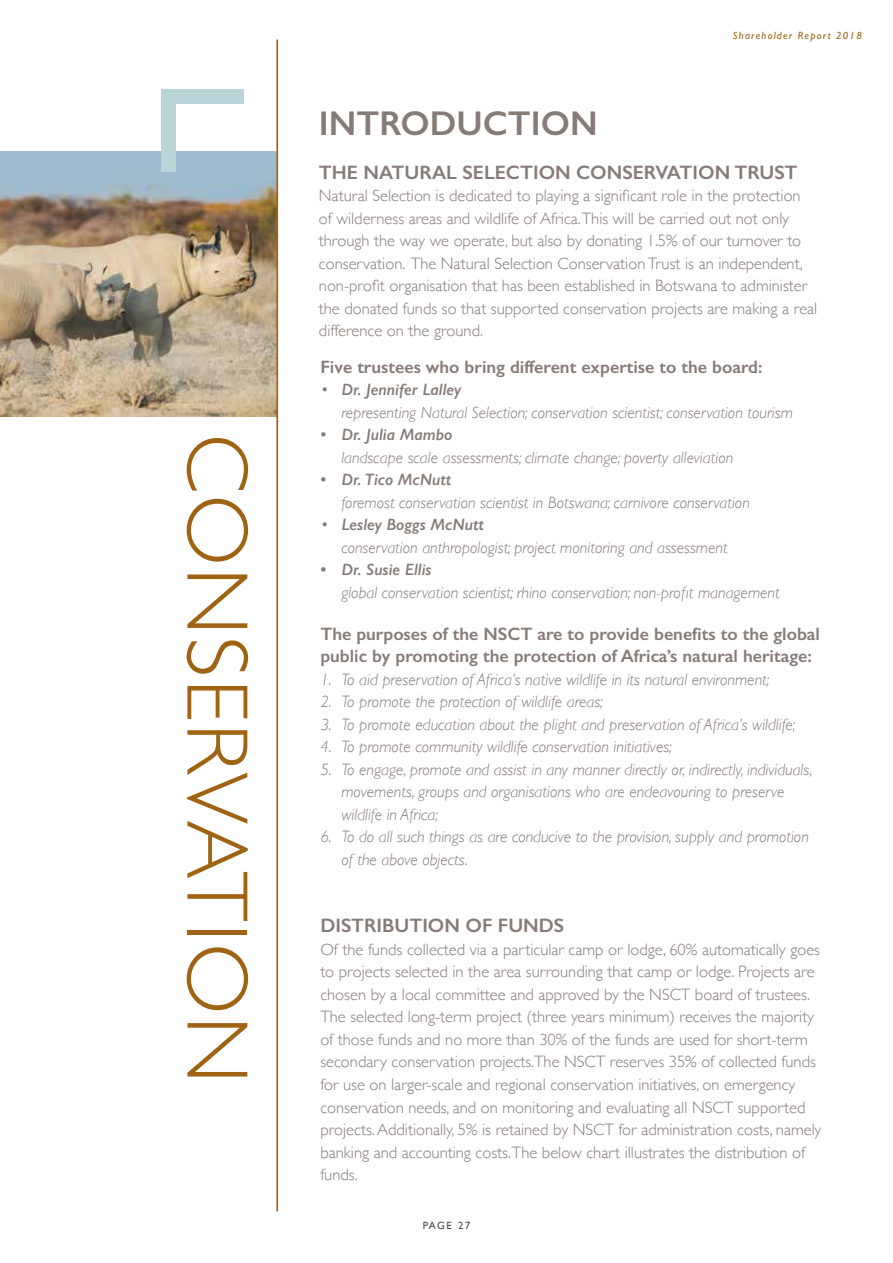
<style>
.page{position:relative;width:893px;height:1263px;background:#fff}
.page>*{position:absolute;margin:0;border:0;box-sizing:border-box;transform-origin:0 0}
.t1{font:300 87.9px "Gill Sans";letter-spacing:.02em;color:#9e6414}
.t2{font:600 34.5px "Gill Sans";color:#857b77}
.t3{font:600 19.5px "Gill Sans";color:#857b77}
.t4{font:600 18px/22.5px "Gill Sans";color:#857b77}
.t5{font:300 16.5px/22.5px "Gill Sans";color:#857b77}
.t6{font:italic 300 16.5px/22.5px "Gill Sans";color:#857b77}
.t7{font:italic 600 16.5px "Gill Sans";color:#857b77}
.t8{font:italic 10.5px "Gill Sans";letter-spacing:.12em;color:#9e6414}
.t9{font:10.5px "Gill Sans";letter-spacing:.14em;color:#494a4f}
.s1{font-weight:600}
</style>
<div class="page">
<img style="left:0;top:152px;width:276px;height:265px">
<div style="left:162px;top:89px;width:82px;height:14px;background:#bad5d7"></div>
<div style="left:162px;top:89px;width:14px;height:83px;background:#bad5d7"></div>
<hr style="left:276px;top:40px;width:2px;height:1171px;background:#9e6414">
<h1 class="t1" style="left:286px;top:434px;width:651px;rotate:90deg">CONSERVATION</h1>
<h2 class="t2" style="left:319px;top:102px;width:280px">INTRODUCTION</h2>
<p class="t8" style="left:733px;top:30px;width:130px">Shareholder Report 2018</p>
<p class="t3" style="left:319px;top:160px;width:480px">THE NATURAL SELECTION CONSERVATION TRUST</p>
<p class="t5" style="left:319px;top:184px;width:500px">Natural Selection is dedicated to playing a significant role in the protection of wilderness areas and wildlife of Africa.This will be carried out not only through the way we operate, but also by donating 1.5% of our turnover to conservation. The Natural Selection Conservation Trust is an independent, non-profit organisation that has been established in Botswana to administer the donated funds so that supported conservation projects are making a real difference on the ground.</p>
<p class="t4" style="left:320px;top:355px;width:444px">Five trustees who bring different expertise to the board:</p>
<p class="t6" style="left:341px;top:379px;width:453px;text-indent:-21px">• <span class="s1">Dr. Jennifer Lalley<br></span>representing Natural Selection; conservation scientist; conservation tourism</p>
<p class="t7" style="left:320px;top:425px;width:134px">• Dr. Julia Mambo</p>
<p class="t6" style="left:341px;top:446px;width:393px">landscape scale assessments; climate change; poverty alleviation</p>
<p class="t7" style="left:320px;top:470px;width:132px">• Dr. Tico McNutt</p>
<p class="t6" style="left:341px;top:491px;width:410px">foremost conservation scientist in Botswana; carnivore conservation</p>
<p class="t6" style="left:341px;top:514px;width:388px;text-indent:-21px">• <span class="s1">Lesley Boggs McNutt<br></span>conservation anthropologist; project monitoring and assessment</p>
<p class="t7" style="left:320px;top:560px;width:113px">• Dr. Susie Ellis</p>
<p class="t6" style="left:341px;top:581px;width:440px">global conservation scientist; rhino conservation; non-profit management</p>
<p class="t4" style="left:320px;top:622px;width:501px">The purposes of the NSCT are to provide benefits to the global public by promoting the protection of Africa’s natural heritage:</p>
<p class="t6" style="left:320px;top:668px;width:451px">1. To aid preservation of Africa’s native wildlife in its natural environment;</p>
<p class="t6" style="left:320px;top:691px;width:284px">2. To promote the protection of wildlife areas;</p>
<p class="t6" style="left:320px;top:713px;width:477px">3. To promote education about the plight and preservation of Africa’s wildlife;</p>
<p class="t6" style="left:320px;top:736px;width:353px">4. To promote community wildlife conservation initiatives;</p>
<p class="t6" style="left:341px;top:758px;width:473px;text-indent:-21px">5. To engage, promote and assist in any manner directly or, indirectly, individuals, movements, groups and organisations who are endeavouring to preserve wildlife in Africa;</p>
<p class="t6" style="left:341px;top:826px;width:469px;text-indent:-21px">6. To do all such things as are conducive to the provision, supply and promotion of the above objects.</p>
<p class="t3" style="left:320px;top:914px;width:246px">DISTRIBUTION OF FUNDS</p>
<p class="t5" style="left:320px;top:937px;width:503px">Of the funds collected via a particular camp or lodge, 60% automatically goes to projects selected in the area surrounding that camp or lodge. Projects are chosen by a local committee and approved by the NSCT board of trustees.<br>The selected long-term project (three years minimum) receives the majority of those funds and no more than 30% of the funds are used for short-term secondary conservation projects.The NSCT reserves 35% of collected funds for use on larger-scale and regional conservation initiatives, on emergency conservation needs, and on monitoring and evaluating all NSCT supported projects. Additionally, 5% is retained by NSCT for administration costs, namely banking and accounting costs.The below chart illustrates the distribution of funds.</p>
<p class="t9" style="left:423px;top:1219px;width:49px">PAGE 27</p>
</div>
